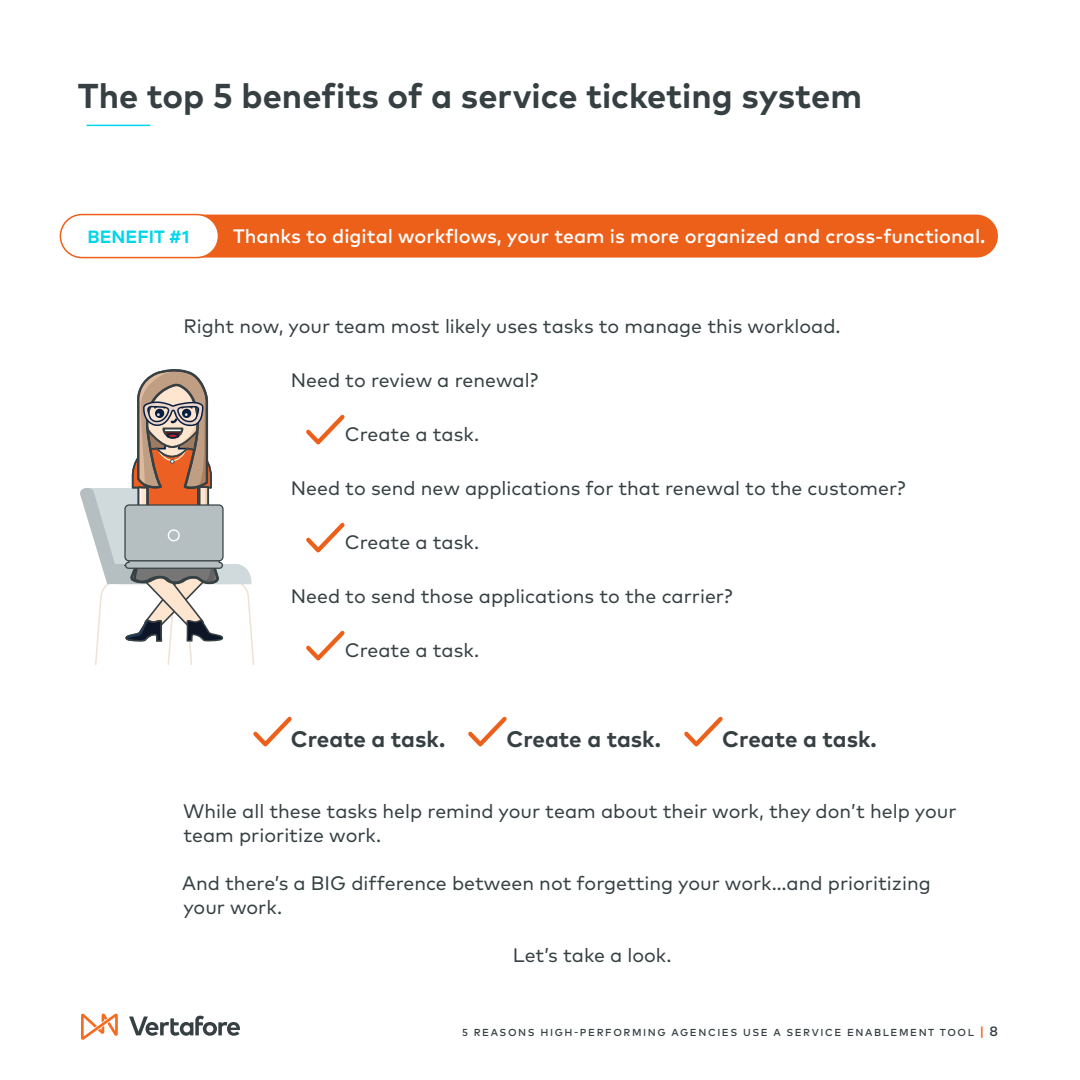
<style>
.page{position:relative;width:1080px;height:1080px;background:#fff}
.page>*{position:absolute;margin:0;border:0;box-sizing:border-box;transform-origin:0 0}
.t1{font:700 34.5px "Mark Pro";color:#364043}
.t2{font:700 22.5px "Mark Pro";color:#364043}
.t3{font:19.5px/24px "Mark Pro";color:#364043}
.t4{font:500 19.5px "Mark Pro";color:#fff}
.t5{font:700 17.7px "Mark Pro";color:#00d6eb}
.t6{font:500 10.2px "Mark Pro";letter-spacing:.155em;color:#364043}
.s1{font-size:13.5px;color:#ed601a}
.s2{font-size:13.5px}
</style>
<div class="page">
<svg style="left:80px;top:369px;width:174px;height:296px"></svg>
<svg style="left:81px;top:1014px;width:37px;height:26px"></svg>
<svg style="left:129px;top:1016px;width:111px;height:20px"></svg>
<hr style="left:87px;top:125px;width:63px;height:1px;background:#00d6eb">
<svg style="left:306px;top:414px;width:39px;height:31px"></svg>
<svg style="left:306px;top:522px;width:39px;height:31px"></svg>
<svg style="left:306px;top:630px;width:39px;height:31px"></svg>
<svg style="left:253px;top:716px;width:39px;height:31px"></svg>
<svg style="left:468px;top:716px;width:39px;height:31px"></svg>
<svg style="left:684px;top:716px;width:39px;height:31px"></svg>
<div style="left:92px;top:215px;width:906px;height:43px;background:#ed601a;border-radius:22px"></div>
<div style="left:60px;top:215px;width:158px;height:43px;background:#fff;border-radius:22px"></div>
<div style="left:60px;top:214px;width:159px;height:44px;border:2px solid #ed601a;border-radius:22px"></div>
<h1 class="t1" style="left:78px;top:70px;width:786px">The top 5 benefits of a service ticketing system</h1>
<p class="t5" style="left:87px;top:223px;width:103px">BENEFIT #1</p>
<p class="t4" style="left:233px;top:221px;width:754px">Thanks to digital workflows, your team is more organized and cross-functional.</p>
<p class="t3" style="left:184px;top:313px;width:659px">Right now, your team most likely uses tasks to manage this workload.</p>
<p class="t3" style="left:291px;top:367px;width:249px">Need to review a renewal?</p>
<p class="t3" style="left:345px;top:421px;width:136px">Create a task.</p>
<p class="t3" style="left:291px;top:475px;width:616px">Need to send new applications for that renewal to the customer?</p>
<p class="t3" style="left:345px;top:529px;width:136px">Create a task.</p>
<p class="t3" style="left:291px;top:583px;width:443px">Need to send those applications to the carrier?</p>
<p class="t3" style="left:345px;top:637px;width:136px">Create a task.</p>
<p class="t2" style="left:291px;top:722px;width:156px">Create a task.</p>
<p class="t2" style="left:506px;top:722px;width:156px">Create a task.</p>
<p class="t2" style="left:722px;top:722px;width:156px">Create a task.</p>
<p class="t3" style="left:183px;top:797px;width:775px">While all these tasks help remind your team about their work, they don’t help your team prioritize work.</p>
<p class="t3" style="left:182px;top:869px;width:750px">And there’s a BIG difference between not forgetting your work…and prioritizing your work.</p>
<p class="t3" style="left:513px;top:941px;width:160px">Let’s take a look.</p>
<p class="t6" style="left:462px;top:1025px;width:537px">5 REASONS HIGH-PERFORMING AGENCIES USE A SERVICE ENABLEMENT TOOL <span class="s1">|</span> <span class="s2">8</span></p>
</div>
